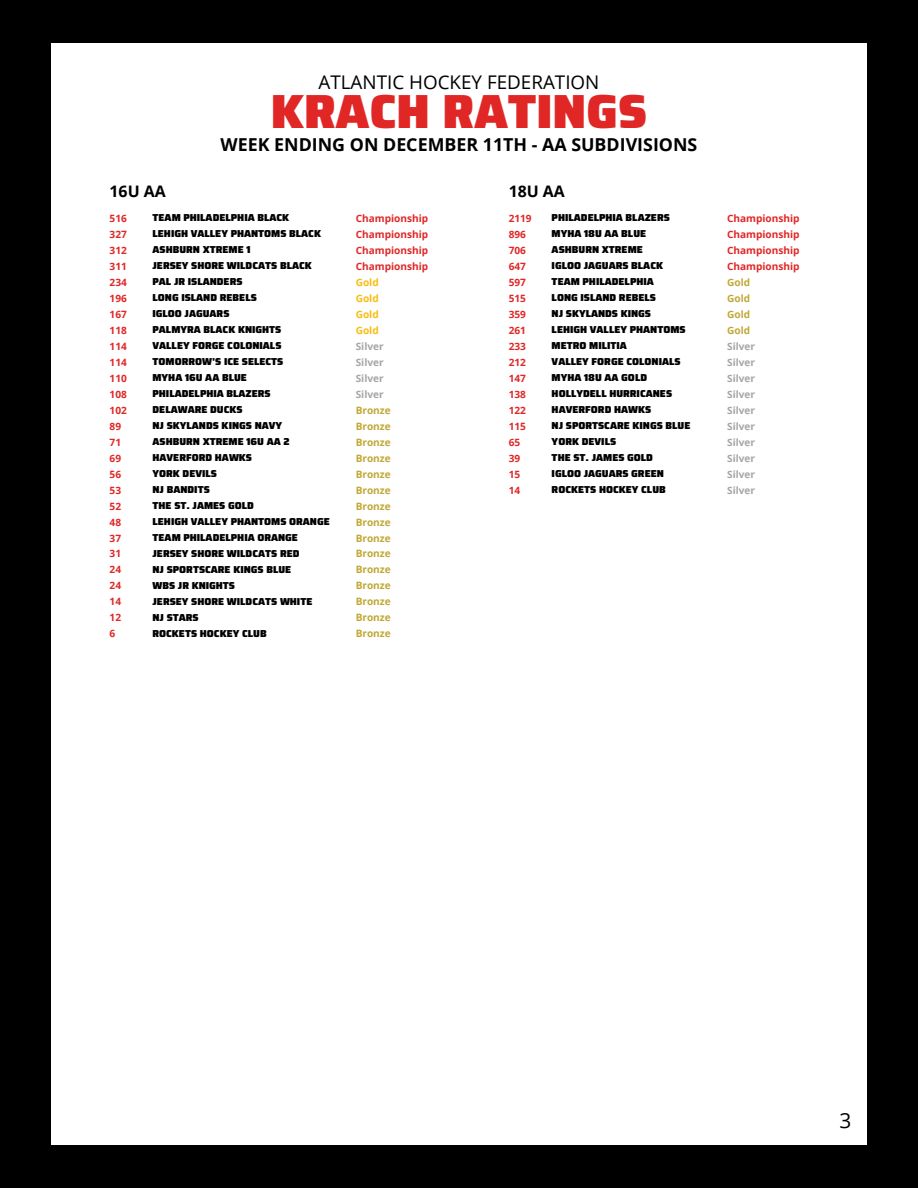
<style>
.page{position:relative;width:918px;height:1188px;background:#000}
.page>*{position:absolute;margin:0;border:0;box-sizing:border-box;transform-origin:0 0}
.t1{font:900 47.85px "Saira";color:#e02726}
.t2{font:20.85px "Open Sans";color:#010101}
.t3{font:18.9px "Open Sans";color:#010101}
.t4{font:700 17.85px "Open Sans";color:#010101}
.t5{font:700 15.9px "Open Sans";color:#010101}
.t6{font:900 10.05px/15.9px "Saira";color:#000}
.t7{font:700 10.05px/15.9px "Open Sans";color:#e02726}
.t8{font:700 10.05px/15.9px "Open Sans";color:#c1a735;text-align:justify}
.t9{font:700 10.05px/15.9px "Open Sans";color:#a6a6a6;text-align:justify}
.t10{font:700 10.05px/15.9px "Open Sans";color:#f9bc10;text-align:justify}
</style>
<div class="page">
<div style="left:51px;top:43px;width:816px;height:1101px;background:#fff"></div>
<h3 class="t3" style="left:318px;top:69px;width:283px">ATLANTIC HOCKEY FEDERATION</h3>
<h1 class="t1" style="left:271px;top:74px;width:378px">KRACH RATINGS</h1>
<h3 class="t4" style="left:221px;top:132px;width:478px">WEEK ENDING ON DECEMBER 11TH - AA SUBDIVISIONS</h3>
<h3 class="t5" style="left:110px;top:180px;width:58px">16U AA</h3>
<p class="t6" style="left:153px;top:210px;width:179px">TEAM PHILADELPHIA BLACK<br>LEHIGH VALLEY PHANTOMS BLACK<br>ASHBURN XTREME 1<br>JERSEY SHORE WILDCATS BLACK<br>PAL JR ISLANDERS<br>LONG ISLAND REBELS<br>IGLOO JAGUARS<br>PALMYRA BLACK KNIGHTS<br>VALLEY FORGE COLONIALS<br>TOMORROW'S ICE SELECTS<br>MYHA 16U AA BLUE<br>PHILADELPHIA BLAZERS<br>DELAWARE DUCKS<br>NJ SKYLANDS KINGS NAVY<br>ASHBURN XTREME 16U AA 2<br>HAVERFORD HAWKS<br>YORK DEVILS<br>NJ BANDITS<br>THE ST. JAMES GOLD<br>LEHIGH VALLEY PHANTOMS ORANGE<br>TEAM PHILADELPHIA ORANGE<br>JERSEY SHORE WILDCATS RED<br>NJ SPORTSCARE KINGS BLUE<br>WBS JR KNIGHTS<br>JERSEY SHORE WILDCATS WHITE<br>NJ STARS<br>ROCKETS HOCKEY CLUB</p>
<p class="t7" style="left:356px;top:210px;width:74px;text-align:justify">Championship Championship Championship Championship</p>
<p class="t7" style="left:110px;top:210px;width:19px">516<br>327<br>312<br>311<br>234<br>196<br>167<br>118<br>114<br>114<br>110<br>108<br>102<br>89<br>71<br>69<br>56<br>53<br>52<br>48<br>37<br>31<br>24<br>24<br>14<br>12<br>6</p>
<p class="t10" style="left:356px;top:274px;width:25px">Gold Gold Gold Gold</p>
<p class="t9" style="left:356px;top:338px;width:29px">Silver Silver Silver Silver</p>
<p class="t8" style="left:356px;top:402px;width:37px">Bronze Bronze Bronze Bronze Bronze Bronze Bronze Bronze Bronze Bronze Bronze Bronze Bronze Bronze Bronze</p>
<h3 class="t5" style="left:509px;top:180px;width:58px">18U AA</h3>
<p class="t6" style="left:552px;top:210px;width:140px">PHILADELPHIA BLAZERS<br>MYHA 18U AA BLUE<br>ASHBURN XTREME<br>IGLOO JAGUARS BLACK<br>TEAM PHILADELPHIA<br>LONG ISLAND REBELS<br>NJ SKYLANDS KINGS<br>LEHIGH VALLEY PHANTOMS<br>METRO MILITIA<br>VALLEY FORGE COLONIALS<br>MYHA 18U AA GOLD<br>HOLLYDELL HURRICANES<br>HAVERFORD HAWKS<br>NJ SPORTSCARE KINGS BLUE<br>YORK DEVILS<br>THE ST. JAMES GOLD<br>IGLOO JAGUARS GREEN<br>ROCKETS HOCKEY CLUB</p>
<p class="t7" style="left:727px;top:210px;width:74px;text-align:justify">Championship Championship Championship Championship</p>
<p class="t7" style="left:509px;top:210px;width:25px">2119<br>896<br>706<br>647<br>597<br>515<br>359<br>261<br>233<br>212<br>147<br>138<br>122<br>115<br>65<br>39<br>15<br>14</p>
<p class="t8" style="left:727px;top:274px;width:25px">Gold Gold Gold Gold</p>
<p class="t9" style="left:727px;top:338px;width:29px">Silver Silver Silver Silver Silver Silver Silver Silver Silver Silver</p>
<h2 class="t2" style="left:840px;top:1106px;width:13px">3</h2>
</div>
